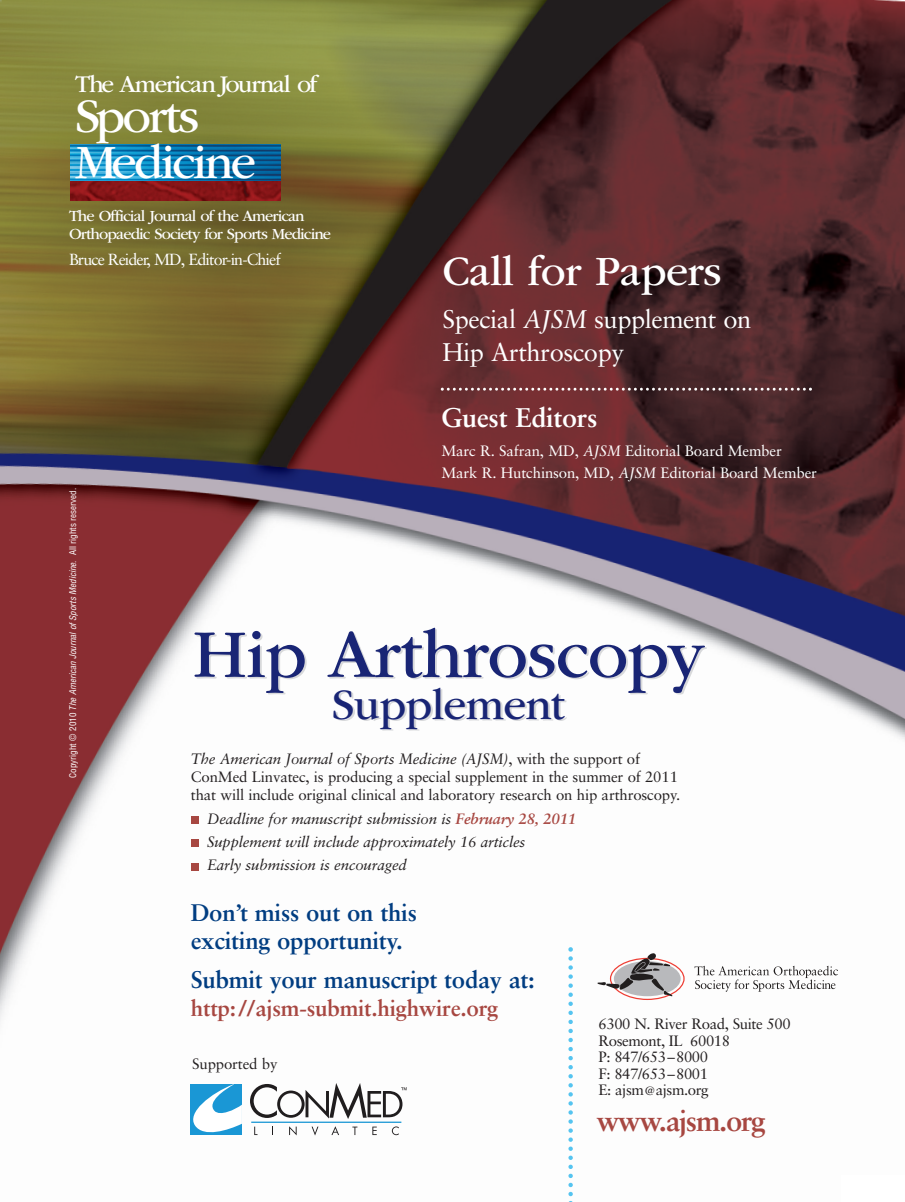
<style>
.page{position:relative;width:905px;height:1202px;background:#fff}
.page>*{position:absolute;margin:0;border:0;box-sizing:border-box;transform-origin:0 0}
.t1{font:70.8px "ITC Garamond MM.300.wt.625.wd";letter-spacing:-.015em;color:#192575}
.t2{font:49.95px/45.9px "ITC Garamond MM.300.wt.625.wd";letter-spacing:-.055em;color:#fff}
.t3{font:45px "ITC Garamond MM.300.wt.625.wd";letter-spacing:-.015em;color:#192575}
.t4{font:43.5px "ITC Garamond MM.300.wt.625.wd";letter-spacing:-.015em;color:#fff}
.t5{font:700 29.4px "Sabon";letter-spacing:-.045em;color:#a74741}
.t6{font:700 27px "Sabon";letter-spacing:-.01em;color:#fff}
.t7{font:25.5px/33px "Sabon";letter-spacing:-.015em;color:#fff}
.t8{font:24.9px "ITC Garamond MM.300.wt.625.wd";letter-spacing:-.055em;color:#fff}
.t9{font:700 24px/28.5px "Sabon";letter-spacing:-.01em;color:#013d81}
.t10{font:700 22.5px "Sabon";letter-spacing:-.01em;color:#a74741}
.t11{font:16.05px/18px "ITC Garamond MM.300.wt.625.wd";letter-spacing:-.055em;color:#fff}
.t12{font:16.05px "Sabon";letter-spacing:-.055em;color:#fff}
.t13{font:15px/18px "Sabon";letter-spacing:-.01em;color:#231f20}
.t14{font:italic 15px/23.4px "Sabon";letter-spacing:-.01em;color:#231f20}
.t15{font:15px/22.8px "Sabon";letter-spacing:-.01em;color:#fff}
.t16{font:15px/16.5px "Sabon";letter-spacing:-.03em;color:#231f20}
.t17{font:italic condensed 9px "Helvetica";color:#fff}
.s1{font-family:"Sabon Italic Os F"}
.s2{font-style:italic}
.s3{font-style:normal}
.s4{font-weight:700;color:#a74741}
.s5{font-size:12px}
</style>
<div class="page">
<img style="left:0;top:0;width:904px;height:1136px">
<img style="left:70px;top:144px;width:210px;height:38px">
<svg style="left:70px;top:182px;width:210px;height:18px;background:#861417"></svg>
<img style="left:196px;top:632px;width:199px;height:62px">
<img style="left:336px;top:689px;width:131px;height:41px">
<div style="left:614px;top:961px;width:66px;height:35px;background:#b8b9bc;border-radius:50%"></div>
<div style="left:610px;top:957px;width:74px;height:43px;border:1px solid #ee3e34;border-radius:50%"></div>
<svg style="left:597px;top:953px;width:75px;height:43px"></svg>
<svg style="left:694px;top:965px;width:144px;height:26px"></svg>
<svg style="left:441px;top:388px;width:370px;height:3px"></svg>
<svg style="left:568px;top:947px;width:5px;height:255px"></svg>
<svg style="left:190px;top:1084px;width:52px;height:51px"></svg>
<hr style="left:251px;top:1121px;width:150px;height:1px;background:#1a97d5">
<svg style="left:254px;top:1126px;width:3px;height:9px"></svg>
<svg style="left:289px;top:1126px;width:7px;height:9px"></svg>
<svg style="left:311px;top:1126px;width:7px;height:9px"></svg>
<svg style="left:331px;top:1126px;width:8px;height:9px"></svg>
<svg style="left:352px;top:1126px;width:5px;height:9px"></svg>
<svg style="left:372px;top:1126px;width:5px;height:9px"></svg>
<svg style="left:392px;top:1126px;width:7px;height:9px"></svg>
<svg style="left:250px;top:1082px;width:156px;height:37px"></svg>
<div style="left:191px;top:863px;width:7px;height:7px;background:#a74741"></div>
<div style="left:191px;top:839px;width:7px;height:8px;background:#a74741"></div>
<div style="left:191px;top:816px;width:7px;height:7px;background:#a74741"></div>
<h3 class="t8" style="left:75px;top:75px;width:244px">The American Journal of</h3>
<h2 class="t2" style="left:75px;top:97px;width:182px">Sports<br>Medicine</h2>
<p class="t11" style="left:69px;top:208px;width:263px">The Official Journal of the American<br>Orthopaedic Society for Sports Medicine</p>
<p class="t12" style="left:69px;top:253px;width:213px">Bruce Reider, MD, Editor-in-Chief</p>
<h3 class="t4" style="left:442px;top:255px;width:281px">Call for Papers</h3>
<h3 class="t7" style="left:442px;top:305px;width:310px">Special <span class="s1">AJSM</span> supplement on<br>Hip Arthroscopy</h3>
<h3 class="t6" style="left:441px;top:407px;width:158px">Guest Editors</h3>
<p class="t15" style="left:441px;top:440px;width:377px">Marc R. Safran, MD, <span class="s2">AJSM</span> Editorial Board Member<br>Mark R. Hutchinson, MD, <span class="s2">AJSM</span> Editorial Board Member</p>
<p class="t17" style="left:68px;top:777px;width:291px;rotate:-90deg"><span class="s3">Copyright © 2010</span> The American Journal of Sports Medicine<span class="s3">. All rights reserved.</span></p>
<h1 class="t1" style="left:192px;top:629px;width:513px">Hip Arthroscopy</h1>
<h3 class="t3" style="left:332px;top:688px;width:235px">Supplement</h3>
<p class="t13" style="left:191px;top:751px;width:491px"><span class="s2">The American Journal of Sports Medicine (AJSM)</span>, with the support of<br>ConMed Linvatec, is producing a special supplement in the summer of 2011 that will include original clinical and laboratory research on hip arthroscopy.</p>
<p class="t14" style="left:207px;top:807px;width:370px">Deadline for manuscript submission is <span class="s4">February 28, 2011<br></span>Supplement will include approximately 16 articles<br>Early submission is encouraged</p>
<h3 class="t9" style="left:191px;top:899px;width:227px">Don’t miss out on this exciting opportunity.</h3>
<h3 class="t9" style="left:191px;top:967px;width:345px">Submit your manuscript today at:</h3>
<h3 class="t10" style="left:191px;top:998px;width:309px">http://ajsm-submit.highwire.org</h3>
<p class="t13" style="left:192px;top:1055px;width:87px">Supported by</p>
<p class="t16" style="left:598px;top:1017px;width:194px">6300 N. River Road, Suite 500<br>Rosemont, IL 60018<br>P: 847/653–8000<br>F: 847/653–8001<br>E: ajsm<span class="s5">@</span>ajsm.org</p>
<h3 class="t5" style="left:596px;top:1108px;width:171px">www.ajsm.org</h3>
</div>
